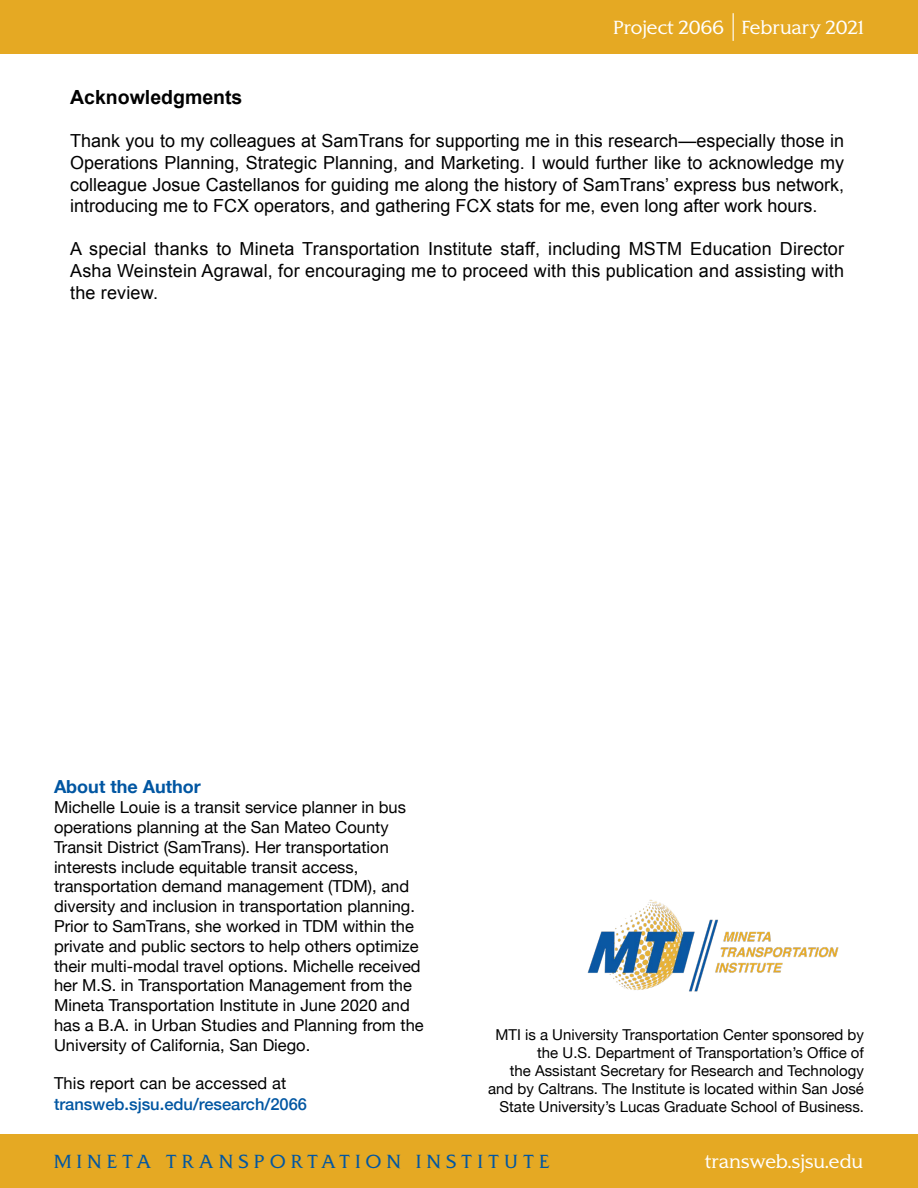
<style>
.page{position:relative;width:918px;height:1188px;background:#fff}
.page>*{position:absolute;margin:0;border:0;box-sizing:border-box;transform-origin:0 0}
.t1{font:700 19.5px "Arial";color:#000}
.t2{font:18px/21.6px "Arial";letter-spacing:.005em;color:#000;text-align:justify}
.t3{font:300 18px "SJSU Spartan";color:#fff}
.t4{font:300 18px "SJSU Spartan";letter-spacing:.3em;color:#0056a2}
.t5{font:700 18px "Helvetica Neue";color:#0056a2}
.t6{font:16.5px/19.8px "Helvetica Neue";color:#000}
.t7{font:500 16.5px "Helvetica Neue";color:#0056a2}
.t8{font:15px/18px "Helvetica Neue";color:#000;text-align:right}
</style>
<div class="page">
<img style="left:587px;top:900px;width:252px;height:92px">
<div style="left:0;top:1134px;width:918px;height:54px;background:#e5a923"></div>
<div style="left:0;top:0;width:918px;height:54px;background:#e5a923"></div>
<svg style="left:733px;top:13px;width:1px;height:28px"></svg>
<p class="t3" style="left:614px;top:16px;width:252px">Project 2066 February 2021</p>
<p class="t1" style="left:70px;top:85px;width:174px">Acknowledgments</p>
<p class="t2" style="left:70px;top:130px;width:776px">Thank you to my colleagues at SamTrans for supporting me in this research—especially those in Operations Planning, Strategic Planning, and Marketing. I would further like to acknowledge my colleague Josue Castellanos for guiding me along the history of SamTrans’ express bus network, introducing me to FCX operators, and gathering FCX stats for me, even long after work hours.</p>
<p class="t2" style="left:70px;top:238px;width:775px">A special thanks to Mineta Transportation Institute staff, including MSTM Education Director Asha Weinstein Agrawal, for encouraging me to proceed with this publication and assisting with the review.</p>
<p class="t5" style="left:54px;top:773px;width:148px">About the Author</p>
<p class="t6" style="left:54px;top:798px;width:371px">Michelle Louie is a transit service planner in bus operations planning at the San Mateo County Transit District (SamTrans). Her transportation interests include equitable transit access, transportation demand management (TDM), and diversity and inclusion in transportation planning.<br>Prior to SamTrans, she worked in TDM within the private and public sectors to help others optimize their multi-modal travel options. Michelle received her M.S. in Transportation Management from the Mineta Transportation Institute in June 2020 and has a B.A. in Urban Studies and Planning from the University of California, San Diego.</p>
<p class="t6" style="left:54px;top:1074px;width:234px">This report can be accessed at</p>
<p class="t7" style="left:54px;top:1090px;width:255px">transweb.sjsu.edu/research/2066</p>
<p class="t8" style="left:488px;top:1027px;width:377px">MTI is a University Transportation Center sponsored by the U.S. Department of Transportation’s Office of<br>the Assistant Secretary for Research and Technology and by Caltrans. The Institute is located within San José State University’s Lucas Graduate School of Business.</p>
<p class="t4" style="left:54px;top:1150px;width:497px">MINETA TRANSPORTATION INSTITUTE</p>
<p class="t3" style="left:705px;top:1150px;width:160px">transweb.sjsu.edu</p>
</div>
